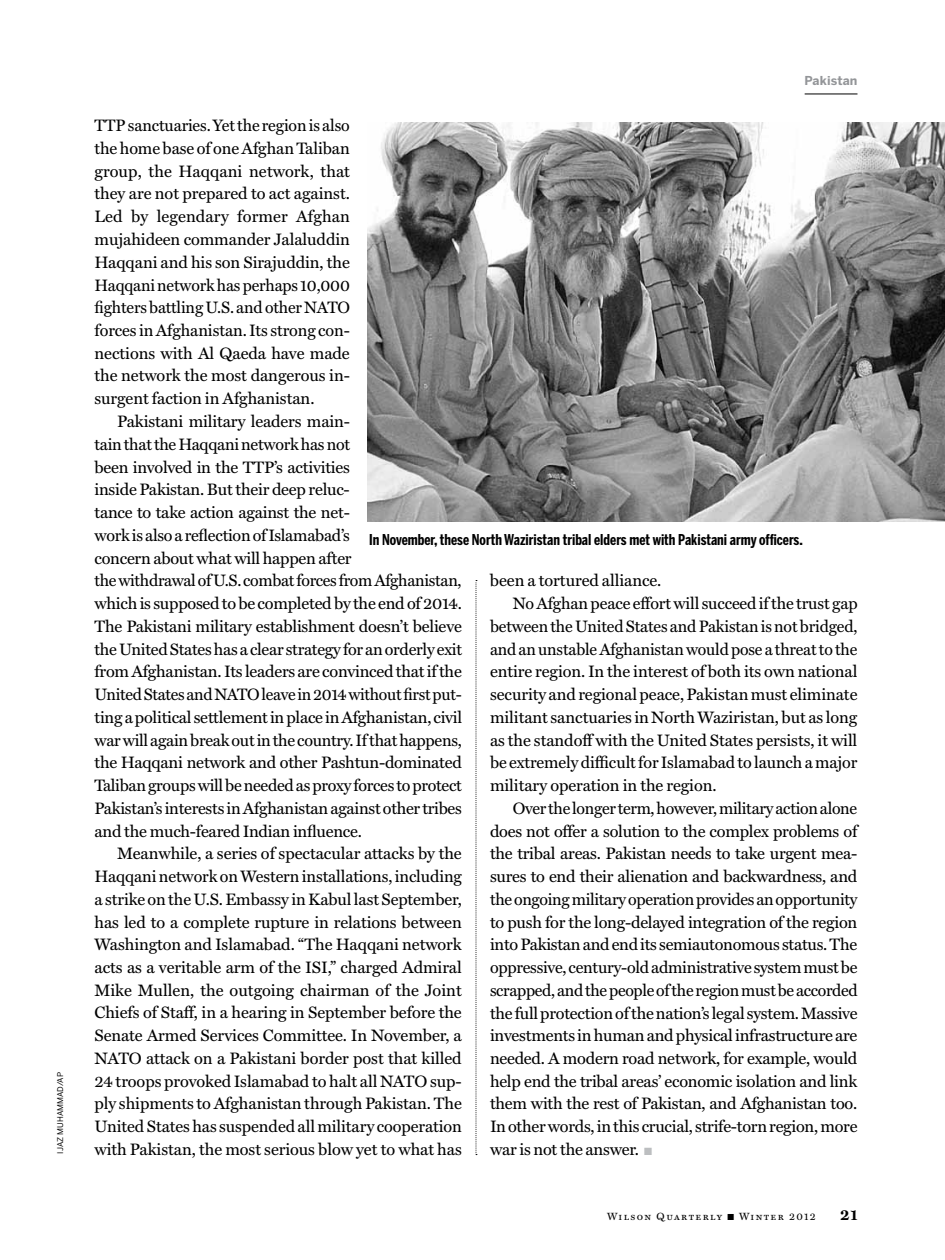
<style>
.page{position:relative;width:945px;height:1260px;background:#fff}
.page>*{position:absolute;margin:0;border:0;box-sizing:border-box;transform-origin:0 0}
.t1{font:16.62px/22.8px "Miller Text";letter-spacing:-.015em;color:#000;text-align:justify}
.t2{font:700 15.75px "Miller Text";color:#000}
.t3{font:700 14.88px "Benton Sans Comp";color:#000}
.t4{font:700 12.25px "Benton Sans";letter-spacing:.01em;color:#939598}
.t5{font:10.5px "Miller Text Roman SC";letter-spacing:.13em;color:#000}
.t6{font:7.88px "Benton Sans";letter-spacing:.01em;color:#000}
.s1{color:#bcbec0}
</style>
<div class="page">
<hr style="left:805px;top:94px;width:52px;height:1px;background:#000">
<svg style="left:476px;top:580px;width:1px;height:575px"></svg>
<img style="left:368px;top:122px;width:577px;height:399px">
<p class="t6" style="left:55px;top:1154px;width:82px;rotate:-90deg">Ijaz M uhammad/ap</p>
<p class="t4" style="left:805px;top:73px;width:54px">Pakistan</p>
<p class="t1" style="left:94px;top:114px;width:257px">TTP sanctuaries. Yet the region is also the home base of one Afghan Taliban group, the Haqqani network, that they are not prepared to act against.<br>Led by legendary former Afghan mujahideen commander Jalaluddin Haqqani and his son Sirajuddin, the Haqqani network has perhaps 10,000 fighters battling U.S. and other NATO forces in Afghanistan. Its strong con&shy;nections with Al Qaeda have made the network the most dangerous in&shy;surgent faction in Afghanistan.</p>
<p class="t1" style="left:94px;top:410px;width:369px;text-align:left;text-indent:23px">Pakistani military leaders main-<br>tain that the Haqqani network has not<br>been involved in the TTP’s activities<br>inside Pakistan. But their deep reluc-<br>tance to take action against the net-<br>work is also a reflection of Islamabad’s<br>concern about what will happen after<br>the withdrawal of U.S. combat forces from Afghanistan, which is supposed to be completed by the end of 2014.<br>The Pakistani military establishment doesn’t believe the United States has a clear strategy for an orderly exit from Afghanistan. Its leaders are convinced that if the United States and NATO leave in 2014 without first put&shy;ting a political settlement in place in Afghanistan, civil war will again break out in the country. If that happens, the Haqqani network and other Pashtun-dominated Taliban groups will be needed as proxy forces to protect Pakistan’s interests in Afghanistan against other tribes and the much-feared Indian influence.</p>
<p class="t1" style="left:94px;top:842px;width:369px;text-indent:23px">Meanwhile, a series of spectacular attacks by the Haqqani network on Western installations, including a strike on the U.S. Embassy in Kabul last September, has led to a complete rupture in relations between Washington and Islamabad. “The Haqqani network acts as a veritable arm of the ISI,” charged Admiral Mike Mullen, the outgoing chairman of the Joint Chiefs of Staff, in a hearing in September before the Senate Armed Services Committee. In November, a NATO attack on a Pakistani border post that killed 24 troops provoked Islamabad to halt all NATO sup&shy;ply shipments to Afghanistan through Pakistan. The United States has suspended all military cooperation with Pakistan, the most serious blow yet to what has</p>
<p class="t3" style="left:369px;top:531px;width:435px">In November, these North Waziristan tribal elders met with Pakistani army officers.</p>
<p class="t1" style="left:490px;top:569px;width:173px">been a tortured alliance.</p>
<p class="t1" style="left:513px;top:592px;width:346px">No Afghan peace effort will succeed if the trust gap</p>
<p class="t1" style="left:490px;top:615px;width:369px">between the United States and Pakistan is not bridged,</p>
<p class="t1" style="left:490px;top:637px;width:369px">and an unstable Afghanistan would pose a threat to the</p>
<p class="t1" style="left:490px;top:660px;width:369px">entire region. In the interest of both its own national</p>
<p class="t1" style="left:490px;top:683px;width:369px">security and regional peace, Pakistan must eliminate</p>
<p class="t1" style="left:490px;top:706px;width:369px">militant sanctuaries in North Waziristan, but as long</p>
<p class="t1" style="left:490px;top:728px;width:369px">as the standoff with the United States persists, it will</p>
<p class="t1" style="left:490px;top:751px;width:369px">be extremely difficult for Islamabad to launch a major</p>
<p class="t1" style="left:490px;top:774px;width:228px">military operation in the region.</p>
<p class="t1" style="left:513px;top:797px;width:346px">Over the longer term, however, military action alone</p>
<p class="t1" style="left:490px;top:819px;width:369px">does not offer a solution to the complex problems of</p>
<p class="t1" style="left:490px;top:842px;width:369px">the tribal areas. Pakistan needs to take urgent mea-</p>
<p class="t1" style="left:490px;top:865px;width:369px">sures to end their alienation and backwardness, and</p>
<p class="t1" style="left:490px;top:888px;width:369px">the ongoing military operation provides an opportunity</p>
<p class="t1" style="left:490px;top:910px;width:369px">to push for the long-delayed integration of the region</p>
<p class="t1" style="left:490px;top:933px;width:369px">into Pakistan and end its semiautonomous status. The</p>
<p class="t1" style="left:490px;top:956px;width:369px">oppressive, century-old administrative system must be</p>
<p class="t1" style="left:490px;top:979px;width:369px">scrapped, and the people of the region must be accorded</p>
<p class="t1" style="left:490px;top:1001px;width:369px">the full protection of the nation’s legal system. Massive</p>
<p class="t1" style="left:490px;top:1024px;width:369px">investments in human and physical infrastructure are</p>
<p class="t1" style="left:490px;top:1047px;width:369px">needed. A modern road network, for example, would</p>
<p class="t1" style="left:490px;top:1070px;width:369px">help end the tribal areas’ economic isolation and link</p>
<p class="t1" style="left:490px;top:1092px;width:369px">them with the rest of Pakistan, and Afghanistan too.</p>
<p class="t1" style="left:490px;top:1115px;width:369px">In other words, in this crucial, strife-torn region, more</p>
<p class="t1" style="left:490px;top:1138px;width:164px">war is not the answer. <span class="s1">■</span></p>
<p class="t5" style="left:607px;top:1210px;width:210px">Wilson Quarterly ■ Winter 2012</p>
<p class="t2" style="left:840px;top:1205px;width:19px">21</p>
</div>
